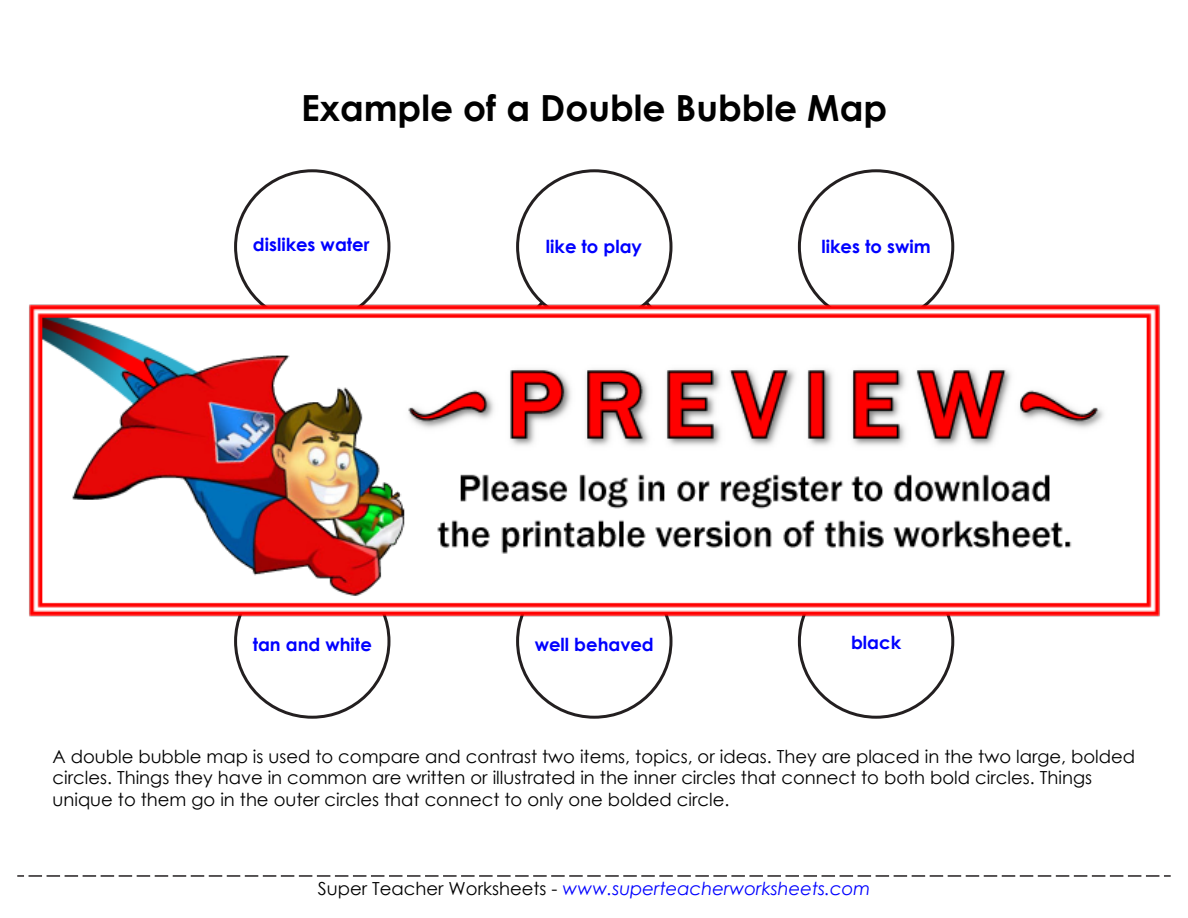
<style>
.page{position:relative;width:1188px;height:918px;background:#fff}
.page>*{position:absolute;margin:0;border:0;box-sizing:border-box;transform-origin:0 0}
.t1{font:700 36px "Century Gothic 2";color:#000}
.t2{font:18px/21.6px "Century Gothic 2";color:#000}
.t3{font:700 18px "Century Gothic 2";color:#00f}
.t4{font:italic 18px "Century Gothic 2";color:#00f}
.s1{font-style:normal;color:#000}
</style>
<div class="page">
<svg style="left:17px;top:875px;width:1154px;height:2px"></svg>
<img style="left:29px;top:296px;width:1131px;height:326px">
<h1 class="t1" style="left:301px;top:80px;width:588px">Example of a Double Bubble Map</h1>
<p class="t3" style="left:253px;top:231px;width:118px">dislikes water</p>
<p class="t3" style="left:546px;top:233px;width:98px">like to play</p>
<p class="t3" style="left:822px;top:233px;width:111px">likes to swim</p>
<p class="t3" style="left:253px;top:631px;width:121px">tan and white</p>
<p class="t3" style="left:535px;top:631px;width:121px">well behaved</p>
<p class="t3" style="left:851px;top:629px;width:52px">black</p>
<p class="t2" style="left:52px;top:745px;width:1084px">A double bubble map is used to compare and contrast two items, topics, or ideas. They are placed in the two large, bolded circles. Things they have in common are written or illustrated in the inner circles that connect to both bold circles. Things unique to them go in the outer circles that connect to only one bolded circle.</p>
<p class="t4" style="left:318px;top:876px;width:554px"><span class="s1">Super Teacher Worksheets -</span> www.superteacherworksheets.com</p>
</div>
